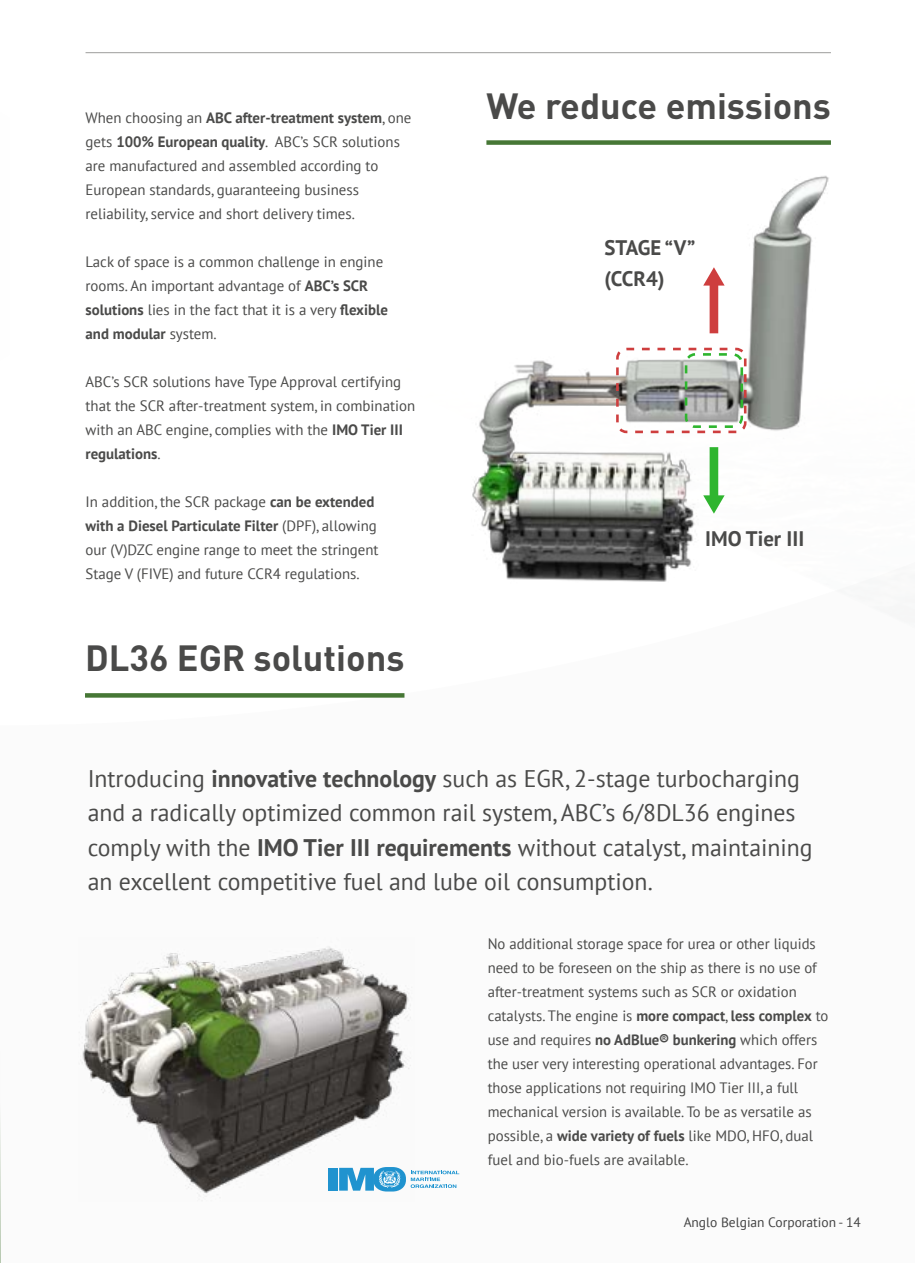
<style>
.page{position:relative;width:915px;height:1263px;background:#fff}
.page>*{position:absolute;margin:0;border:0;box-sizing:border-box;transform-origin:0 0}
.t1{font:700 36px "DIN Pro";color:#4a4a49}
.t2{font:24px/34.5px "PT Sans";color:#4a4a49}
.t3{font:700 21px/31.5px "PT Sans";color:#4a4a49}
.t4{font:15px/24px "PT Sans";color:#4a4a49}
.t5{font:700 15px "PT Sans";color:#4a4a49}
.t6{font:13.5px "PT Sans";color:#000}
.s1{font-weight:400}
.s2{font-weight:700}
</style>
<div class="page">
<img style="left:79px;top:946px;width:333px;height:255px">
<svg style="left:0;top:1113px;width:1px;height:150px"></svg>
<div style="left:85px;top:693px;width:319px;height:5px;background:#467735"></div>
<img style="left:472px;top:175px;width:357px;height:407px">
<div style="left:616px;top:348px;width:130px;height:85px;border:3px dashed #ce3e3e;border-radius:9px"></div>
<div style="left:684px;top:353px;width:58px;height:75px;border:3px dashed #2fb52f;border-radius:9px"></div>
<svg style="left:703px;top:267px;width:21px;height:66px"></svg>
<svg style="left:703px;top:447px;width:21px;height:67px"></svg>
<div style="left:486px;top:140px;width:344px;height:5px;background:#467735"></div>
<hr style="left:85px;top:52px;width:745px;height:1px;background:#9d9d9c">
<div style="left:328px;top:1168px;width:9px;height:23px;background:#2093cf"></div>
<svg style="left:339px;top:1167px;width:120px;height:24px"></svg>
<p class="t5" style="left:85px;top:107px;width:327px"><span class="s1">When choosing an</span> ABC after-treatment system<span class="s1">, one</span></p>
<p class="t4" style="left:85px;top:129px;width:316px">gets <span class="s2">100% European quality</span>. ABC’s SCR solutions are manufactured and assembled according to European standards, guaranteeing business reliability, service and short delivery times.</p>
<p class="t4" style="left:85px;top:249px;width:304px">Lack of space is a common challenge in engine rooms. An important advantage of <span class="s2">ABC’s SCR solutions</span> lies in the fact that it is a very <span class="s2">flexible and modular</span> system.</p>
<p class="t4" style="left:85px;top:369px;width:331px">ABC’s SCR solutions have Type Approval certifying that the SCR after-treatment system, in combination with an ABC engine, complies with the <span class="s2">IMO Tier III regulations</span>.</p>
<p class="t4" style="left:85px;top:489px;width:294px">In addition, the SCR package <span class="s2">can be extended with a Diesel Particulate Filter</span> (DPF), allowing our (V)DZC engine range to meet the stringent Stage V (FIVE) and future CCR4 regulations.</p>
<h1 class="t1" style="left:85px;top:634px;width:321px">DL36 EGR solutions</h1>
<h1 class="t1" style="left:486px;top:82px;width:346px">We reduce emissions</h1>
<h3 class="t3" style="left:604px;top:231px;width:92px">STAGE “V” (CCR4)</h3>
<h3 class="t3" style="left:705px;top:522px;width:101px">IMO Tier III</h3>
<p class="t2" style="left:88px;top:760px;width:726px">Introducing <span class="s2">innovative technology</span> such as EGR, 2-stage turbocharging and a radically optimized common rail system, ABC’s 6/8DL36 engines comply with the <span class="s2">IMO Tier III requirements</span> without catalyst, maintaining an excellent competitive fuel and lube oil consumption.</p>
<p class="t4" style="left:487px;top:931px;width:342px">No additional storage space for urea or other liquids need to be foreseen on the ship as there is no use of after-treatment systems such as SCR or oxidation catalysts. The engine is <span class="s2">more compact</span>, <span class="s2">less complex</span> to use and requires <span class="s2">no AdBlue® bunkering</span> which offers the user very interesting operational advantages. For those applications not requiring IMO Tier III, a full mechanical version is available. To be as versatile as possible, a <span class="s2">wide variety of fuels</span> like MDO, HFO, dual fuel and bio-fuels are available.</p>
<p class="t6" style="left:683px;top:1214px;width:178px">Anglo Belgian Corporation - 14</p>
</div>
